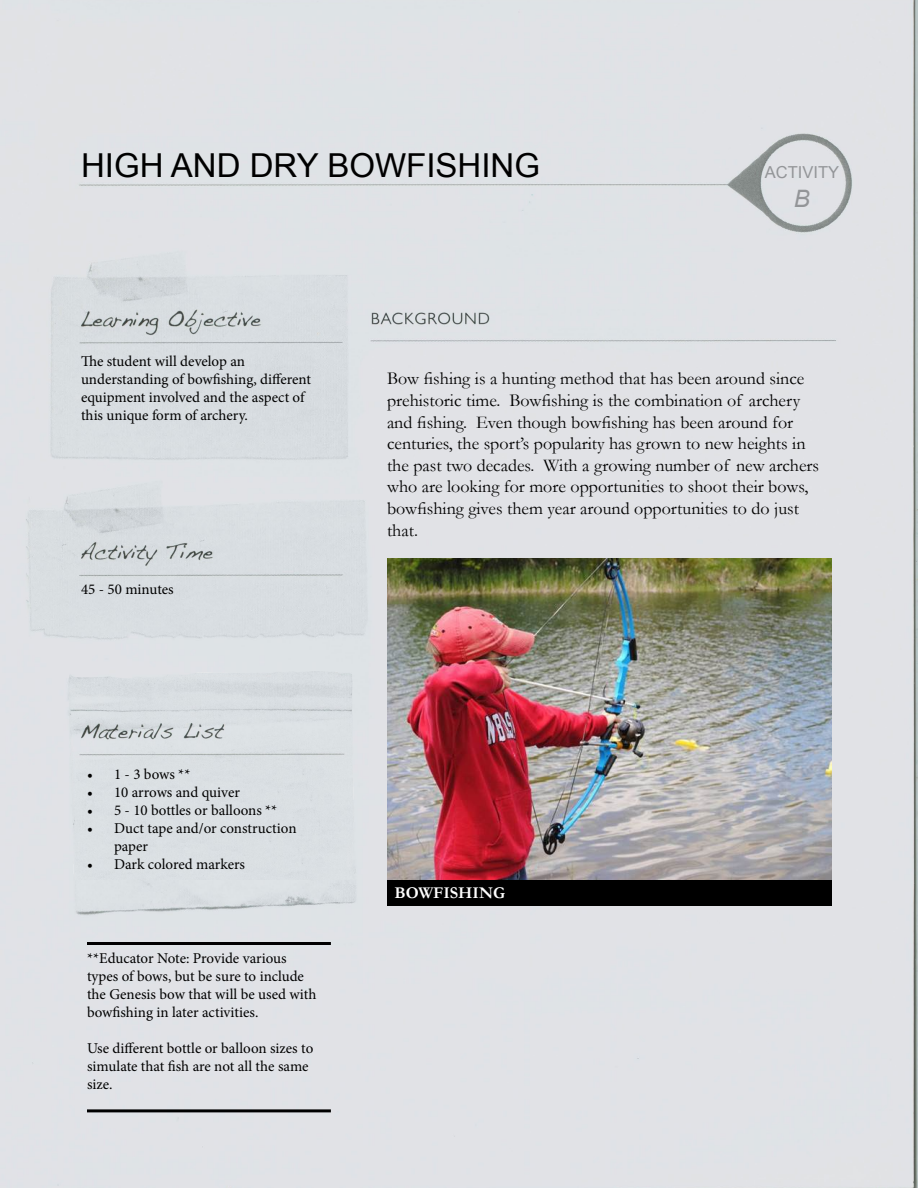
<style>
.page{position:relative;width:918px;height:1188px;background:#fff}
.page>*{position:absolute;margin:0;border:0;box-sizing:border-box;transform-origin:0 0}
.t1{font:33px "Arial";color:#000}
.t2{font:italic 24px "Arial";color:#939598}
.t3{font:18px/21.6px "Garamond";color:#000}
.t4{font:700 16.5px "Garamond";color:#fff}
.t5{font:16.5px "Arial";color:#939598}
.t6{font:15px/18px "Minion Pro";color:#000}
</style>
<div class="page">
<img style="left:0;top:0;width:918px;height:1188px">
<div style="left:70px;top:671px;width:287px;height:209px;background:#dadfe3"></div>
<hr style="left:87px;top:942px;width:244px;height:3px;background:#000">
<hr style="left:87px;top:1109px;width:244px;height:3px;background:#000">
<div style="left:387px;top:880px;width:445px;height:25px;background:#000"></div>
<img style="left:387px;top:558px;width:445px;height:322px">
<h1 class="t1" style="left:81px;top:144px;width:461px">HIGH AND DRY BOWFISHING</h1>
<p class="t5" style="left:765px;top:162px;width:76px">ACTIVITY</p>
<h2 class="t2" style="left:794px;top:183px;width:18px">B</h2>
<p class="t6" style="left:81px;top:352px;width:232px">The student will develop an understanding of bowfishing, different equipment involved and the aspect of this unique form of archery.</p>
<p class="t6" style="left:81px;top:580px;width:94px">45 - 50 minutes</p>
<p class="t6" style="left:87px;top:765px;width:105px">• 1 - 3 bows **</p>
<p class="t6" style="left:87px;top:783px;width:154px">• 10 arrows and quiver</p>
<p class="t6" style="left:87px;top:801px;width:192px">• 5 - 10 bottles or balloons **</p>
<p class="t6" style="left:114px;top:819px;width:184px;text-indent:-27px">• Duct tape and/or construction paper</p>
<p class="t6" style="left:87px;top:855px;width:160px">• Dark colored markers</p>
<p class="t6" style="left:87px;top:949px;width:231px">**Educator Note: Provide various types of bows, but be sure to include the Genesis bow that will be used with bowfishing in later activities.</p>
<p class="t6" style="left:87px;top:1039px;width:228px">Use different bottle or balloon sizes to simulate that fish are not all the same size.</p>
<p class="t3" style="left:387px;top:367px;width:434px">Bow fishing is a hunting method that has been around since prehistoric time. Bowfishing is the combination of archery and fishing. Even though bowfishing has been around for centuries, the sport’s popularity has grown to new heights in the past two decades. With a growing number of new archers who are looking for more opportunities to shoot their bows, bowfishing gives them year around opportunities to do just that.</p>
<p class="t4" style="left:394px;top:882px;width:112px">BOWFISHING</p>
</div>
